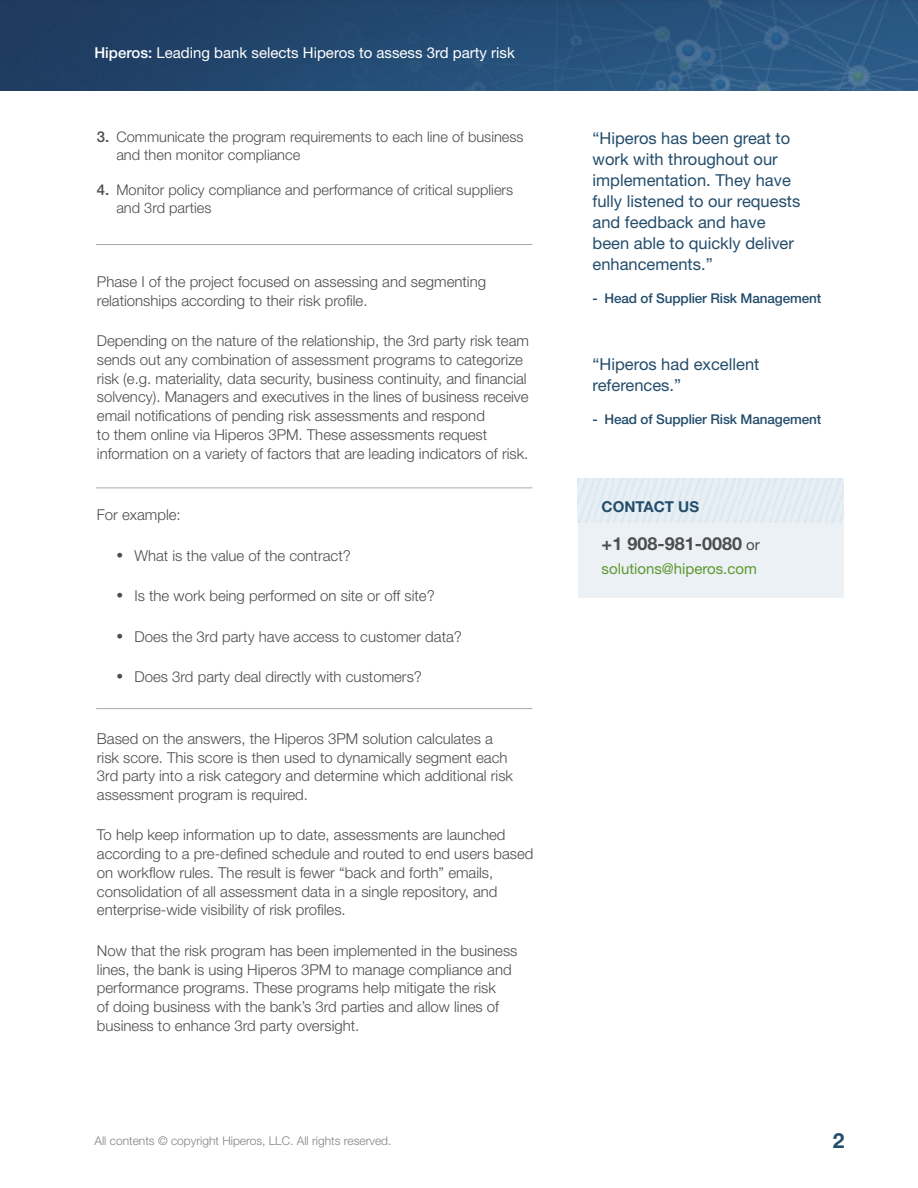
<style>
.page{position:relative;width:918px;height:1188px;background:#fff}
.page>*{position:absolute;margin:0;border:0;box-sizing:border-box;transform-origin:0 0}
.BODY_COPY{font:700 21px "Helvetica Neue";color:#244d6c}
.Side_Bar{font:700 18px "Helvetica Neue";color:#4d4d4f}
.Side_Bar-2{font:16.5px/21px "Helvetica Neue";color:#244d6c}
.BODY_COPY-2{font:300 15px/18.8px "Helvetica Neue";color:#4d4d4f}
.BODY_COPY-3{font:15px "Helvetica Neue";color:#fff}
.Side_Bar-3{font:15px "Helvetica Neue";color:#5f9832}
.Side_Bar-4{font:700 15px "Helvetica Neue";color:#244d6c}
.BODY_COPY-4{font:300 14.7px/18px "Helvetica Neue";color:#4d4d4f}
.Side_Bar-5{font:500 13.5px "Helvetica Neue";letter-spacing:-.01em;color:#244d6c}
.BODY_COPY-5{font:300 12px "Helvetica Neue";color:#828386}
.s1{font-weight:500}
.s2{font-weight:500;font-size:15px}
.s3{font-size:13.5px}
.s4{font-weight:400;font-size:15px}
</style>
<div class="page">
<div style="left:578px;top:478px;width:265px;height:120px;background:#ebf1f4"></div>
<img style="left:0;top:0;width:918px;height:91px">
<hr style="left:96px;top:244px;width:436px;height:1px;background:#a7a9ac">
<hr style="left:96px;top:708px;width:436px;height:1px;background:#a7a9ac">
<hr style="left:96px;top:488px;width:436px;height:1px;background:#a7a9ac">
<p class="BODY_COPY-3" style="left:94px;top:44px;width:422px"><span class="s1">Hiperos:</span> Leading bank selects Hiperos to assess 3rd party risk</p>
<p class="BODY_COPY-4" style="left:116px;top:128px;width:409px;text-indent:-19px"><span class="s2">3.</span> Communicate the program requirements to each line of business and then monitor compliance</p>
<p class="BODY_COPY-4" style="left:116px;top:180px;width:398px;text-indent:-19px"><span class="s2">4.</span> Monitor policy compliance and performance of critical suppliers and 3rd parties</p>
<p class="BODY_COPY-2" style="left:97px;top:272px;width:391px">Phase I of the project focused on assessing and segmenting relationships according to their risk profile.</p>
<p class="BODY_COPY-2" style="left:97px;top:331px;width:434px">Depending on the nature of the relationship, the 3rd party risk team sends out any combination of assessment programs to categorize risk (e.g. materiality, data security, business continuity, and financial solvency). Managers and executives in the lines of business receive email notifications of pending risk assessments and respond<br>to them online via Hiperos 3PM. These assessments request information on a variety of factors that are leading indicators of risk.</p>
<p class="BODY_COPY-2" style="left:97px;top:505px;width:85px">For example:</p>
<p class="BODY_COPY-2" style="left:116px;top:546px;width:236px"><span class="s3">•</span> What is the value of the contract?</p>
<p class="BODY_COPY-2" style="left:116px;top:586px;width:320px"><span class="s3">•</span> Is the work being performed on site or off site?</p>
<p class="BODY_COPY-2" style="left:116px;top:626px;width:347px"><span class="s3">•</span> Does the 3rd party have access to customer data?</p>
<p class="BODY_COPY-2" style="left:116px;top:667px;width:307px"><span class="s3">•</span> Does 3rd party deal directly with customers?</p>
<p class="BODY_COPY-2" style="left:97px;top:729px;width:418px">Based on the answers, the Hiperos 3PM solution calculates a risk score. This score is then used to dynamically segment each 3rd party into a risk category and determine which additional risk assessment program is required.</p>
<p class="BODY_COPY-2" style="left:97px;top:825px;width:438px">To help keep information up to date, assessments are launched according to a pre-defined schedule and routed to end users based on workflow rules. The result is fewer “back and forth” emails, consolidation of all assessment data in a single repository, and enterprise-wide visibility of risk profiles.</p>
<p class="BODY_COPY-2" style="left:97px;top:941px;width:422px">Now that the risk program has been implemented in the business lines, the bank is using Hiperos 3PM to manage compliance and performance programs. These programs help mitigate the risk<br>of doing business with the bank’s 3rd parties and allow lines of business to enhance 3rd party oversight.</p>
<p class="Side_Bar-2" style="left:593px;top:127px;width:209px">“Hiperos has been great to work with throughout our implementation. They have fully listened to our requests and feedback and have been able to quickly deliver enhancements.”</p>
<p class="Side_Bar-5" style="left:593px;top:290px;width:230px">- Head of Supplier Risk Management</p>
<p class="Side_Bar-2" style="left:593px;top:354px;width:168px">“Hiperos had excellent references.”</p>
<p class="Side_Bar-5" style="left:593px;top:411px;width:230px">- Head of Supplier Risk Management</p>
<p class="Side_Bar-4" style="left:602px;top:497px;width:99px">CONTACT US</p>
<p class="Side_Bar" style="left:602px;top:532px;width:160px">+1 908-981-0080 <span class="s4">or</span></p>
<p class="Side_Bar-3" style="left:602px;top:559px;width:157px">solutions@hiperos.com</p>
<p class="BODY_COPY-5" style="left:94px;top:1133px;width:299px">All contents © copyright Hiperos, LLC. All rights reserved.</p>
<p class="BODY_COPY" style="left:833px;top:1128px;width:13px">2</p>
</div>
